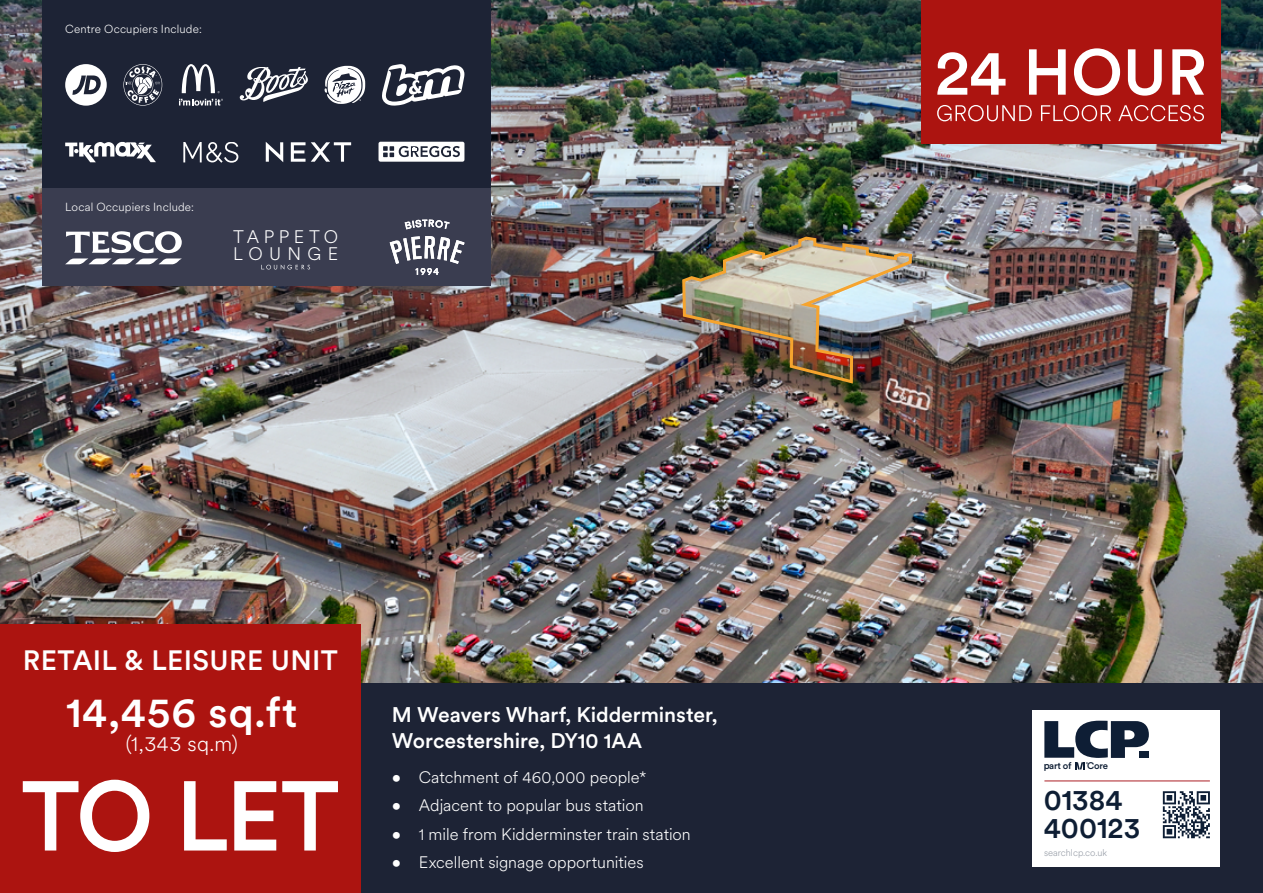
<style>
.page{position:relative;width:1263px;height:893px;background:#fff}
.page>*{position:absolute;margin:0;border:0;box-sizing:border-box;transform-origin:0 0}
.t1{font:500 42.15px "Circular XX";letter-spacing:.02em;color:#fff}
.t2{font:500 29.25px/28px "Circular XX";color:#0e1e34}
.t3{font:500 27.75px "Circular XX";letter-spacing:.015em;color:#fff}
.t4{font:500 21px/25.7px "Circular XX";color:#fff}
.t5{font:300 21px "Circular XX";color:#fff}
.t6{font:300 18px/16.5px "Circular XX";letter-spacing:.275em;color:#fff}
.t7{font:300 16.5px "Circular XX";color:#fff}
.t8{font:300 11.55px "Circular XX";letter-spacing:.015em;color:#fff}
.t9{font:300 9.6px "Circular XX";color:#979da7}
.t10{font:500 9.6px "Circular XX";letter-spacing:-.02em;color:#0e1e34}
.s1{font-size:10.05px}
</style>
<div class="page">
<img style="left:0;top:0;width:1263px;height:683px">
<div style="left:361px;top:683px;width:902px;height:210px;background:#1d2335"></div>
<div style="left:0;top:624px;width:361px;height:269px;background:#ac1410"></div>
<svg style="left:23px;top:780px;width:315px;height:72px"></svg>
<div style="left:1032px;top:711px;width:188px;height:156px;background:#fff"></div>
<hr style="left:1044px;top:781px;width:166px;height:1px;background:#ac1f25">
<svg style="left:1044px;top:721px;width:105px;height:48px"></svg>
<svg style="left:1163px;top:791px;width:47px;height:47px"></svg>
<div style="left:921px;top:0;width:299px;height:144px;background:#ac1410"></div>
<svg style="left:937px;top:105px;width:267px;height:16px"></svg>
<svg style="left:937px;top:48px;width:267px;height:48px"></svg>
<div style="left:43px;top:188px;width:448px;height:98px;background:#3a3d50"></div>
<svg style="left:65px;top:231px;width:117px;height:33px"></svg>
<svg style="left:261px;top:265px;width:49px;height:5px"></svg>
<svg style="left:405px;top:220px;width:45px;height:9px"></svg>
<svg style="left:390px;top:236px;width:74px;height:39px"></svg>
<div style="left:43px;top:0;width:448px;height:188px;background:#1d2335"></div>
<svg style="left:65px;top:142px;width:91px;height:20px"></svg>
<svg style="left:266px;top:142px;width:85px;height:20px"></svg>
<svg style="left:183px;top:143px;width:55px;height:20px"></svg>
<svg style="left:378px;top:142px;width:86px;height:20px;background:#c8cace"></svg>
<img style="left:681px;top:235px;width:232px;height:150px">
<svg style="left:65px;top:64px;width:42px;height:42px"></svg>
<svg style="left:123px;top:64px;width:39px;height:42px"></svg>
<svg style="left:240px;top:68px;width:68px;height:34px"></svg>
<svg style="left:325px;top:66px;width:41px;height:38px"></svg>
<svg style="left:182px;top:64px;width:38px;height:29px"></svg>
<svg style="left:179px;top:99px;width:44px;height:7px"></svg>
<svg style="left:382px;top:64px;width:82px;height:42px"></svg>
<p class="t8" style="left:65px;top:21px;width:138px">Centre Occupiers Include:</p>
<p class="t8" style="left:65px;top:199px;width:130px">Local Occupiers Include:</p>
<p class="t6" style="left:233px;top:228px;width:107px">TAPPETO<br>LOUNGE</p>
<h3 class="t3" style="left:23px;top:642px;width:317px">RETAIL &amp; LEISURE UNIT</h3>
<h1 class="t1" style="left:66px;top:683px;width:233px">14,456 sq.ft</h1>
<p class="t5" style="left:126px;top:730px;width:114px">(1,343 sq.m)</p>
<p class="t4" style="left:392px;top:701px;width:327px">M Weavers Wharf, Kidderminster,<br>Worcestershire, DY10 1AA</p>
<p class="t7" style="left:392px;top:766px;width:256px">• Catchment of 460,000 people*</p>
<p class="t7" style="left:392px;top:794px;width:253px">• Adjacent to popular bus station</p>
<p class="t7" style="left:392px;top:823px;width:300px">• 1 mile from Kidderminster train station</p>
<p class="t7" style="left:392px;top:851px;width:253px">• Excellent signage opportunities</p>
<p class="t10" style="left:1044px;top:759px;width:29px"><span class="s1">p</span>art of</p>
<p class="t10" style="left:1087px;top:759px;width:22px">Core</p>
<h2 class="t2" style="left:1044px;top:785px;width:98px">01384<br>400123</h2>
<p class="t9" style="left:1044px;top:846px;width:65px">searchlcp.co.uk</p>
</div>
